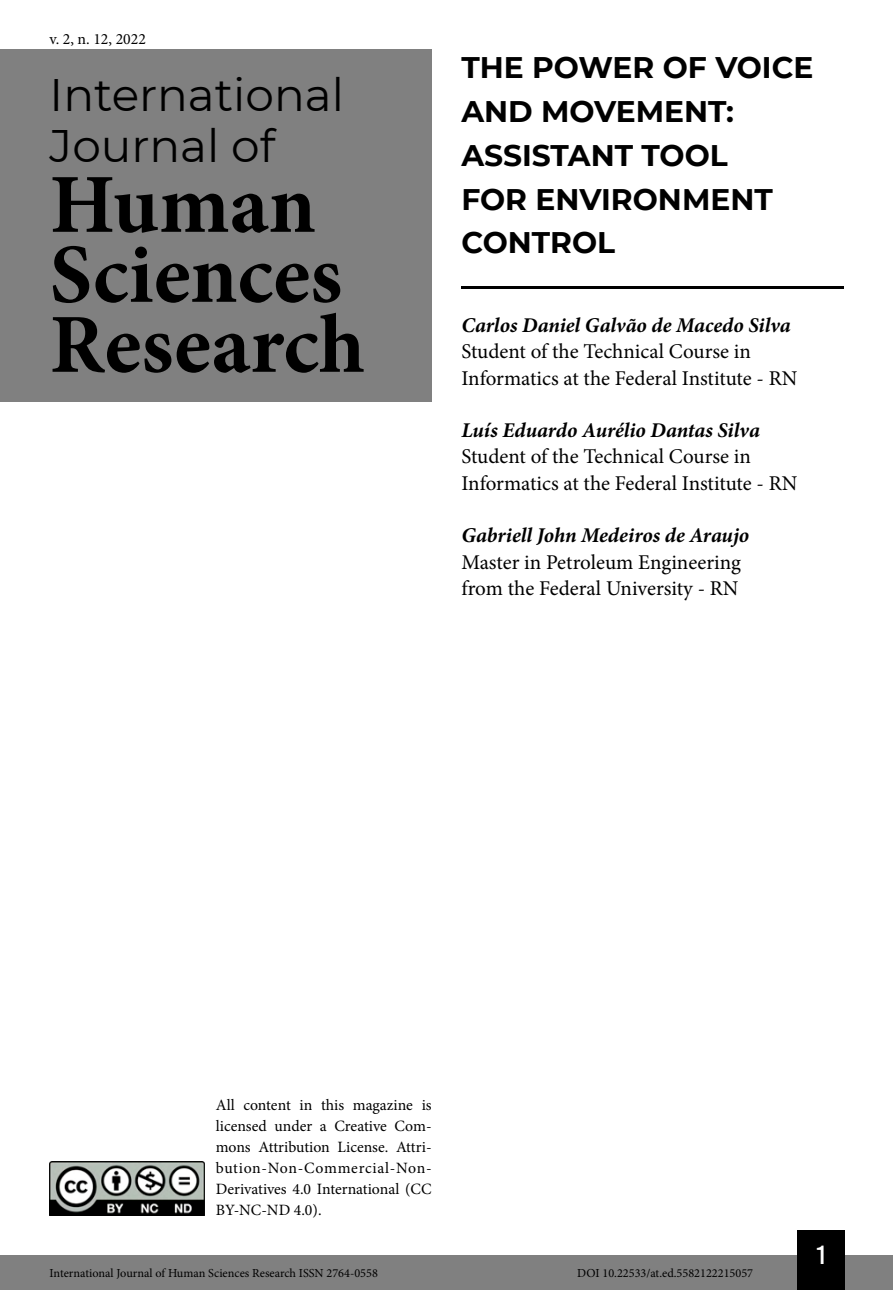
<style>
.page{position:relative;width:893px;height:1290px;background:#fff}
.page>*{position:absolute;margin:0;border:0;box-sizing:border-box;transform-origin:0 0}
.t1{font:700 84px/70px "Minion Pro";color:#000}
.t2{font:45.5px/50.8px "Montserrat";color:#000}
.Título_Artigo{font:700 29.75px/43.8px "Montserrat";color:#000}
.t3{font:26.25px "Bebas Kai";color:#fff}
.Infos_autor{font:21px/26.2px "Minion Pro";color:#000}
.Autor{font:italic 700 21px "Minion Pro";letter-spacing:-.005em;color:#000}
.t4{font:15.75px/21px "Minion Pro";color:#000;text-align:justify}
.t5{font:12.25px "Minion Pro";color:#000}
</style>
<div class="page">
<div style="left:0;top:1255px;width:893px;height:35px;background:#808080"></div>
<div style="left:797px;top:1230px;width:48px;height:60px;background:#000"></div>
<img style="left:50px;top:1161px;width:154px;height:54px">
<div style="left:0;top:50px;width:432px;height:352px;background:#808080"></div>
<hr style="left:461px;top:286px;width:382px;height:2px;background:#000">
<p class="t4" style="left:50px;top:28px;width:98px">v. 2, n. 12, 2022</p>
<h2 class="t2" style="left:50px;top:68px;width:296px">International<br>Journal of</h2>
<h1 class="t1" style="left:50px;top:169px;width:317px">Human<br>Sciences<br>Research</h1>
<p class="Título_Artigo" style="left:461px;top:44px;width:354px">THE POWER OF VOICE<br>AND MOVEMENT:<br>ASSISTANT TOOL<br>FOR ENVIRONMENT<br>CONTROL</p>
<p class="Autor" style="left:461px;top:310px;width:331px">Carlos Daniel Galvão de Macedo Silva</p>
<p class="Infos_autor" style="left:461px;top:339px;width:338px">Student of the Technical Course in<br>Informatics at the Federal Institute - RN</p>
<p class="Autor" style="left:461px;top:415px;width:300px">Luís Eduardo Aurélio Dantas Silva</p>
<p class="Infos_autor" style="left:461px;top:444px;width:338px">Student of the Technical Course in<br>Informatics at the Federal Institute - RN</p>
<p class="Autor" style="left:461px;top:520px;width:289px">Gabriell John Medeiros de Araujo</p>
<p class="Infos_autor" style="left:461px;top:549px;width:281px">Master in Petroleum Engineering from the Federal University - RN</p>
<p class="t4" style="left:216px;top:1095px;width:217px">All content in this magazine is licensed under a Creative Com&shy;mons Attribution License. Attri&shy;bution-Non-Commercial-Non-Derivatives 4.0 International (CC BY-NC-ND 4.0).</p>
<p class="t3" style="left:817px;top:1241px;width:10px">1</p>
<p class="t5" style="left:50px;top:1265px;width:330px">International Journal of Human Sciences Research ISSN 2764-0558</p>
<p class="t5" style="left:577px;top:1265px;width:177px">DOI 10.22533/at.ed.5582122215057</p>
</div>
